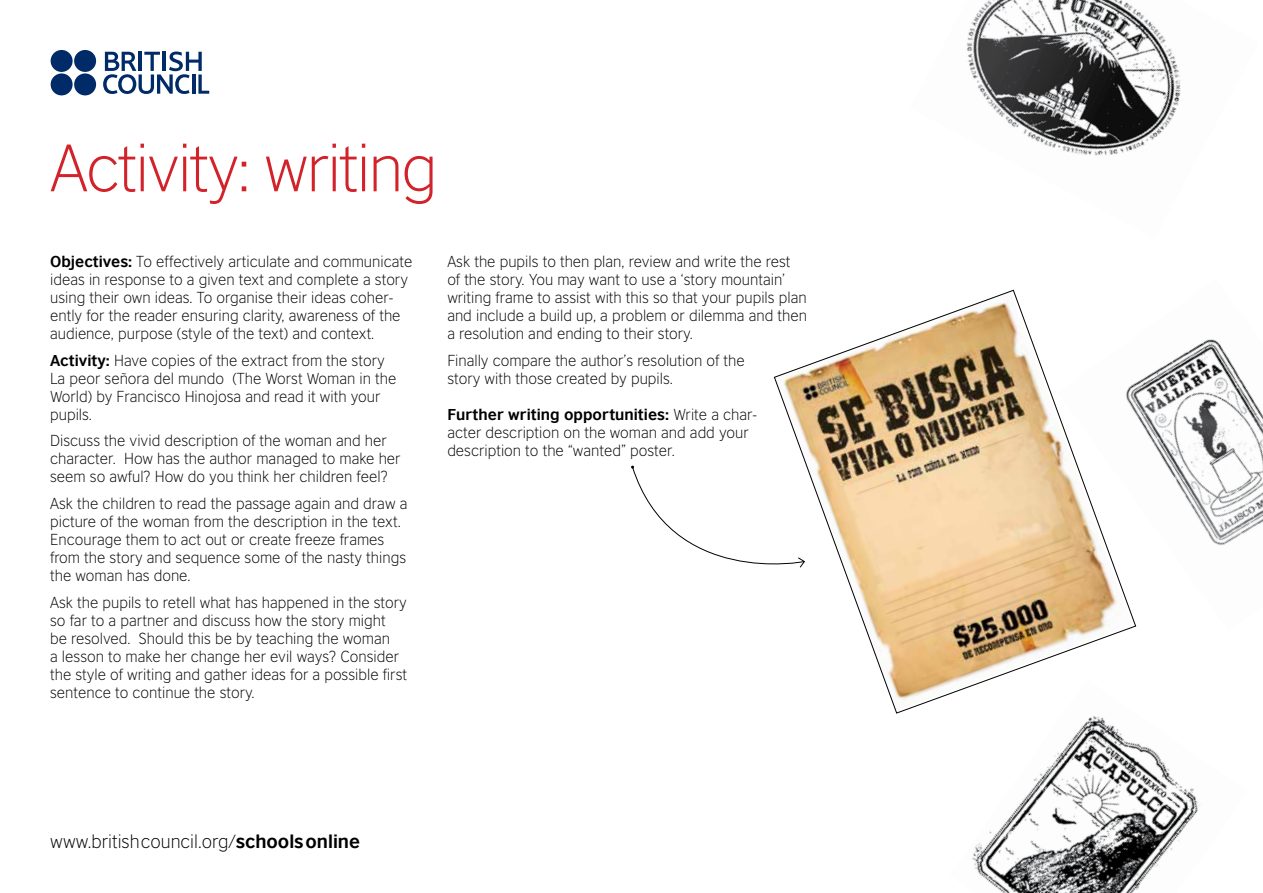
<style>
.page{position:relative;width:1263px;height:893px;background:#fff}
.page>*{position:absolute;margin:0;border:0;box-sizing:border-box;transform-origin:0 0}
.t1{font:300 63px "British Council Sans";letter-spacing:-.03em;color:#d2232a}
.t2{font:300 18px "British Council Sans";color:#000}
.t3{font:300 15px/18px "British Council Sans";color:#000}
.s1{font-weight:700}
</style>
<div class="page">
<img style="left:967px;top:0;width:214px;height:156px">
<img style="left:972px;top:716px;width:228px;height:177px">
<img style="left:1136px;top:339px;width:127px;height:288px">
<svg style="left:773px;top:289px;width:363px;height:425px"></svg>
<svg style="left:631px;top:466px;width:174px;height:103px"></svg>
<svg style="left:103px;top:52px;width:106px;height:42px"></svg>
<div style="left:51px;top:50px;width:22px;height:22px;background:#002a68;border-radius:50%"></div>
<div style="left:74px;top:50px;width:22px;height:22px;background:#002a68;border-radius:50%"></div>
<div style="left:51px;top:73px;width:22px;height:22px;background:#002a68;border-radius:50%"></div>
<div style="left:74px;top:73px;width:22px;height:22px;background:#002a68;border-radius:50%"></div>
<h1 class="t1" style="left:50px;top:132px;width:389px">Activity: writing</h1>
<p class="t3" style="left:50px;top:253px;width:364px"><span class="s1">Objectives:</span> To effectively articulate and communicate ideas in response to a given text and complete a story using their own ideas. To organise their ideas coher&shy;ently for the reader ensuring clarity, awareness of the audience, purpose (style of the text) and context.</p>
<p class="t3" style="left:50px;top:351px;width:348px"><span class="s1">Activity:</span> Have copies of the extract from the story La peor señora del mundo (The Worst Woman in the World) by Francisco Hinojosa and read it with your pupils.</p>
<p class="t3" style="left:50px;top:432px;width:352px">Discuss the vivid description of the woman and her character. How has the author managed to make her seem so awful? How do you think her children feel?</p>
<p class="t3" style="left:50px;top:494px;width:359px">Ask the children to read the passage again and draw a picture of the woman from the description in the text.<br>Encourage them to act out or create freeze frames from the story and sequence some of the nasty things the woman has done.</p>
<p class="t3" style="left:50px;top:593px;width:358px">Ask the pupils to retell what has happened in the story so far to a partner and discuss how the story might<br>be resolved. Should this be by teaching the woman<br>a lesson to make her change her evil ways? Consider the style of writing and gather ideas for a possible first sentence to continue the story.</p>
<p class="t3" style="left:447px;top:253px;width:361px">Ask the pupils to then plan, review and write the rest of the story. You may want to use a ‘story mountain’ writing frame to assist with this so that your pupils plan and include a build up, a problem or dilemma and then a resolution and ending to their story.</p>
<p class="t3" style="left:447px;top:351px;width:299px">Finally compare the author’s resolution of the story with those created by pupils.</p>
<p class="t3" style="left:447px;top:405px;width:311px"><span class="s1">Further writing opportunities:</span> Write a char&shy;acter description on the woman and add your description to the “wanted” poster.</p>
<p class="t2" style="left:50px;top:831px;width:311px">www.britishcouncil.org/<span class="s1">schoolsonline</span></p>
</div>
